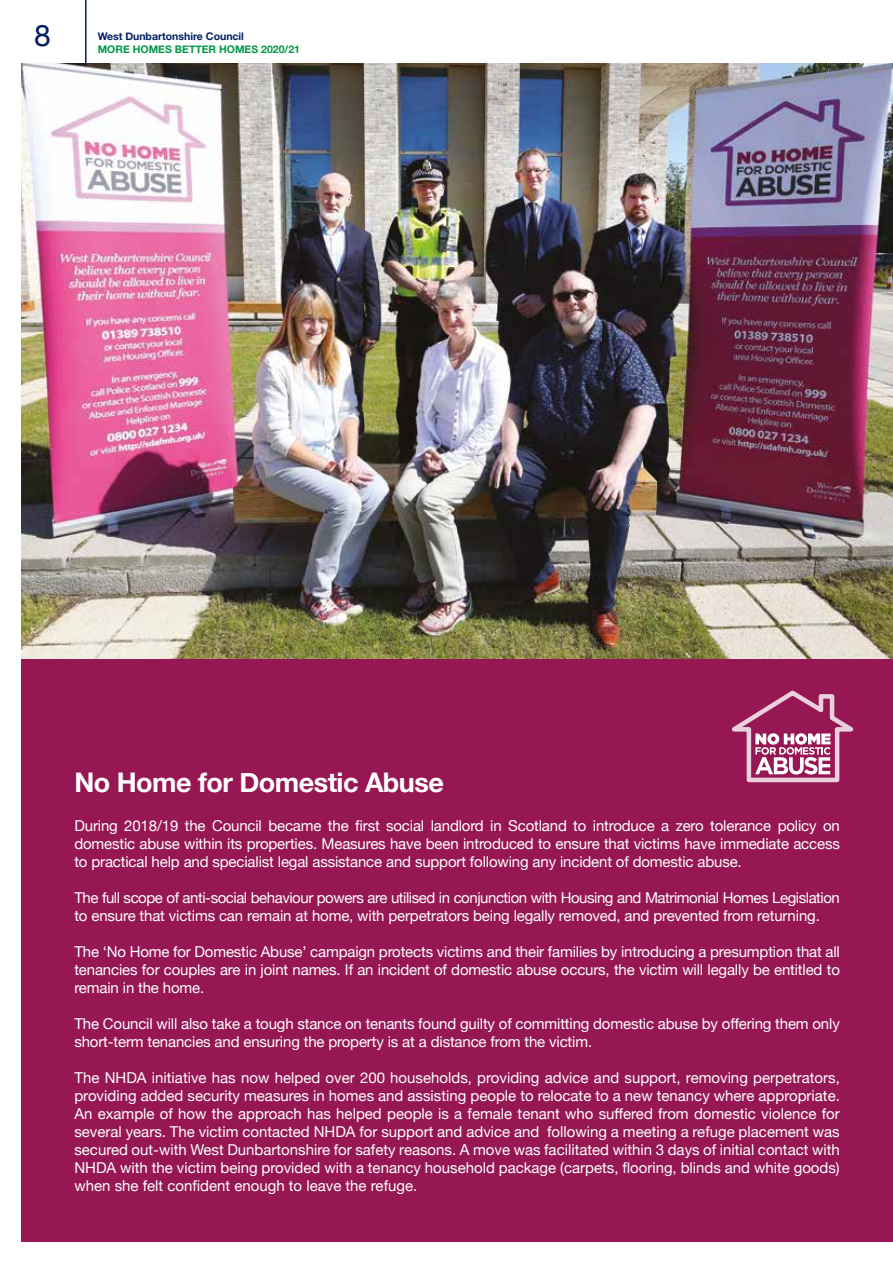
<style>
.page{position:relative;width:893px;height:1263px;background:#fff}
.page>*{position:absolute;margin:0;border:0;box-sizing:border-box;transform-origin:0 0}
.t1{font:30px "Helvetica Neue";color:#001f60}
.t2{font:700 27px "Helvetica Neue";letter-spacing:-.02em;color:#fff}
.t3{font:15px/18px "Helvetica Neue";letter-spacing:-.01em;color:#fff;text-align:justify}
.t4{font:15px/18px "Helvetica Neue";letter-spacing:-.03em;color:#fff}
.t5{font:700 10.5px "Helvetica Neue";color:#009845}
.t6{font:700 10.5px "Helvetica Neue";color:#001f60}
</style>
<div class="page">
<hr style="left:85px;top:0;width:2px;height:64px;background:#001f60">
<img style="left:21px;top:64px;width:872px;height:595px">
<div style="left:21px;top:659px;width:872px;height:583px;background:#961754"></div>
<svg style="left:732px;top:691px;width:121px;height:91px"></svg>
<h1 class="t1" style="left:34px;top:14px;width:18px">8</h1>
<p class="t6" style="left:98px;top:28px;width:148px">West Dunbartonshire Council</p>
<p class="t5" style="left:98px;top:41px;width:204px">MORE HOMES BETTER HOMES 2020/21</p>
<h2 class="t2" style="left:74px;top:761px;width:371px">No Home for Domestic Abuse</h2>
<p class="t3" style="left:74px;top:817px;width:767px">During 2018/19 the Council became the first social landlord in Scotland to introduce a zero tolerance policy on domestic abuse within its properties. Measures have been introduced to ensure that victims have immediate access to practical help and specialist legal assistance and support following any incident of domestic abuse.</p>
<p class="t4" style="left:74px;top:889px;width:767px">The full scope of anti-social behaviour powers are utilised in conjunction with Housing and Matrimonial Homes Legislation to ensure that victims can remain at home, with perpetrators being legally removed, and prevented from returning.</p>
<p class="t3" style="left:74px;top:943px;width:767px">The ‘No Home for Domestic Abuse’ campaign protects victims and their families by introducing a presumption that all tenancies for couples are in joint names. If an incident of domestic abuse occurs, the victim will legally be entitled to remain in the home.</p>
<p class="t3" style="left:74px;top:1015px;width:767px">The Council will also take a tough stance on tenants found guilty of committing domestic abuse by offering them only short-term tenancies and ensuring the property is at a distance from the victim.</p>
<p class="t3" style="left:74px;top:1069px;width:767px">The NHDA initiative has now helped over 200 households, providing advice and support, removing perpetrators, providing added security measures in homes and assisting people to relocate to a new tenancy where appropriate.<br>An example of how the approach has helped people is a female tenant who suffered from domestic violence for several years. The victim contacted NHDA for support and advice and following a meeting a refuge placement was secured out-with West Dunbartonshire for safety reasons. A move was facilitated within 3 days of initial contact with NHDA with the victim being provided with a tenancy household package (carpets, flooring, blinds and white goods) when she felt confident enough to leave the refuge.</p>
</div>
